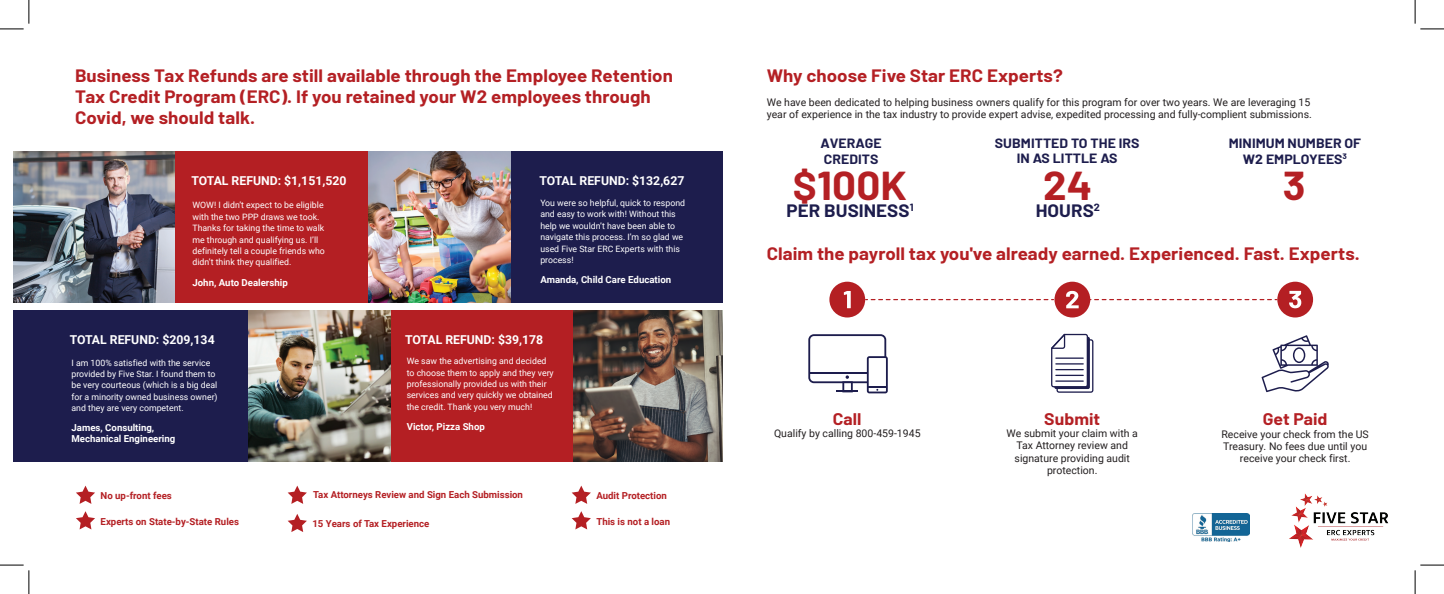
<style>
.page{position:relative;width:1444px;height:594px;background:#fff}
.page>*{position:absolute;margin:0;border:0;box-sizing:border-box;transform-origin:0 0}
.t1{font:700 39.38px "Barlow";letter-spacing:.005em;color:#b42024;scale:1.07 1}
.t2{font:700 17.5px/21px "Barlow";letter-spacing:.005em;color:#b42024;scale:1.07 1}
.t3{font:700 17.5px "Barlow";letter-spacing:.005em;color:#1d1d4d;scale:1.07 1}
.t4{font:700 16.45px "Barlow";letter-spacing:.005em;color:#b42024;scale:1.07 1}
.t5{font:700 13.12px/15.8px "Barlow";letter-spacing:.005em;color:#1d1d4d;text-align:center;scale:1.07 1}
.t6{font:700 12.25px "Roboto";color:#fff}
.t7{font:10.5px/12.2px "Roboto";color:#231f20;text-align:center}
.t8{font:700 9.62px "Roboto";color:#b41f23}
.t9{font:700 9.62px/10.5px "Roboto";color:#fff}
.t10{font:8.75px/11.4px "Roboto";color:#fff}
</style>
<div class="page">
<img style="left:1289px;top:493px;width:100px;height:55px">
<img style="left:1192px;top:513px;width:57px;height:28px">
<svg style="left:808px;top:334px;width:80px;height:59px"></svg>
<svg style="left:1051px;top:333px;width:42px;height:59px"></svg>
<div style="left:829px;top:281px;width:36px;height:36px;background:#b41f23;border-radius:50%"></div>
<svg style="left:844px;top:291px;width:7px;height:17px"></svg>
<div style="left:1054px;top:281px;width:36px;height:36px;background:#b41f23;border-radius:50%"></div>
<svg style="left:1066px;top:291px;width:12px;height:17px"></svg>
<svg style="left:865px;top:299px;width:188px;height:1px"></svg>
<svg style="left:1090px;top:299px;width:187px;height:1px"></svg>
<div style="left:1277px;top:281px;width:36px;height:36px;background:#b41f23;border-radius:50%"></div>
<svg style="left:1289px;top:291px;width:12px;height:17px"></svg>
<svg style="left:1261px;top:335px;width:68px;height:57px"></svg>
<div style="left:137px;top:151px;width:236px;height:151px;background:#b41f23"></div>
<div style="left:481px;top:151px;width:241px;height:151px;background:#1d1d4d"></div>
<img style="left:13px;top:151px;width:162px;height:151px">
<img style="left:368px;top:151px;width:142px;height:151px">
<div style="left:13px;top:310px;width:252px;height:151px;background:#1d1d4d"></div>
<div style="left:372px;top:310px;width:236px;height:151px;background:#b41f23"></div>
<img style="left:248px;top:310px;width:142px;height:151px">
<img style="left:573px;top:310px;width:149px;height:151px">
<svg style="left:288px;top:485px;width:19px;height:18px"></svg>
<svg style="left:288px;top:514px;width:19px;height:17px"></svg>
<svg style="left:572px;top:485px;width:19px;height:18px"></svg>
<svg style="left:572px;top:511px;width:19px;height:18px"></svg>
<svg style="left:76px;top:485px;width:19px;height:18px"></svg>
<svg style="left:76px;top:511px;width:19px;height:18px"></svg>
<svg style="left:0;top:0;width:30px;height:30px"></svg>
<svg style="left:0;top:564px;width:30px;height:29px"></svg>
<svg style="left:1414px;top:0;width:30px;height:30px"></svg>
<svg style="left:1414px;top:564px;width:30px;height:29px"></svg>
<h2 class="t2" style="left:75px;top:64px;width:560px">Business Tax Refunds are still available through the Employee Retention<br>Tax Credit Program (ERC). If you retained your W2 employees through<br>Covid, we should talk.</h2>
<h3 class="t6" style="left:191px;top:172px;width:156px">TOTAL REFUND: $1,151,520</h3>
<h3 class="t6" style="left:539px;top:172px;width:146px">TOTAL REFUND: $132,627</h3>
<p class="t10" style="left:192px;top:199px;width:134px">WOW! I didn’t expect to be eligible with the two PPP draws we took.<br>Thanks for taking the time to walk me through and qualifying us. I’ll definitely tell a couple friends who didn’t think they qualified.</p>
<p class="t9" style="left:192px;top:276px;width:97px">John, Auto Dealership</p>
<h3 class="t6" style="left:70px;top:330px;width:146px">TOTAL REFUND: $209,134</h3>
<p class="t10" style="left:71px;top:356px;width:148px">I am 100% satisfied with the service provided by Five Star. I found them to be very courteous (which is a big deal for a minority owned business owner) and they are very competent.</p>
<p class="t9" style="left:71px;top:422px;width:105px">James, Consulting,<br>Mechanical Engineering</p>
<p class="t10" style="left:540px;top:197px;width:146px">You were so helpful, quick to respond and easy to work with! Without this help we wouldn’t have been able to navigate this process. I’m so glad we used Five Star ERC Experts with this process!</p>
<p class="t9" style="left:540px;top:274px;width:132px">Amanda, Child Care Education</p>
<h3 class="t6" style="left:405px;top:330px;width:139px">TOTAL REFUND: $39,178</h3>
<p class="t10" style="left:407px;top:355px;width:149px">We saw the advertising and decided to choose them to apply and they very professionally provided us with their services and very quickly we obtained the credit. Thank you very much!</p>
<p class="t9" style="left:407px;top:420px;width:80px">Victor, Pizza Shop</p>
<p class="t8" style="left:101px;top:488px;width:73px">No up-front fees</p>
<p class="t8" style="left:101px;top:514px;width:140px">Experts on State-by-State Rules</p>
<p class="t8" style="left:313px;top:487px;width:211px">Tax Attorneys Review and Sign Each Submission</p>
<p class="t8" style="left:312px;top:517px;width:119px">15 Years of Tax Experience</p>
<p class="t8" style="left:596px;top:488px;width:72px">Audit Protection</p>
<p class="t8" style="left:596px;top:514px;width:75px">This is not a loan</p>
<h2 class="t2" style="left:767px;top:64px;width:278px">Why choose Five Star ERC Experts?</h2>
<p class="t7" style="left:767px;top:95px;width:547px;text-align:left">We have been dedicated to helping business owners qualify for this program for over two years. We are leveraging 15 year of experience in the tax industry to provide expert advise, expedited processing and fully-complient submissions.</p>
<h3 class="t5" style="left:995px;top:134px;width:137px">SUBMITTED TO THE IRS<br>IN AS LITTLE AS</h3>
<h3 class="t5" style="left:820px;top:134px;width:59px;text-align:left">AVERAGE<br>CREDITS</h3>
<h3 class="t5" style="left:1229px;top:134px;width:125px">MINIMUM NUMBER OF<br>W2 EMPLOYEES<sup>3</sup></h3>
<h1 class="t1" style="left:793px;top:157px;width:108px">$100K</h1>
<h2 class="t3" style="left:1036px;top:198px;width:61px">HOURS<sup>2</sup></h2>
<h1 class="t1" style="left:1043px;top:157px;width:47px">24</h1>
<h1 class="t1" style="left:1282px;top:157px;width:23px">3</h1>
<h2 class="t3" style="left:786px;top:198px;width:120px">PER BUSINESS<sup>1</sup></h2>
<h2 class="t2" style="left:767px;top:242px;width:556px">Claim the payroll tax you've already earned. Experienced. Fast. Experts.</h2>
<h3 class="t4" style="left:833px;top:406px;width:28px">Call</h3>
<p class="t7" style="left:774px;top:426px;width:148px">Qualify by calling 800-459-1945</p>
<h3 class="t4" style="left:1044px;top:406px;width:54px">Submit</h3>
<p class="t7" style="left:1006px;top:426px;width:133px">We submit your claim with a<br>Tax Attorney review and signature providing audit protection.</p>
<h3 class="t4" style="left:1263px;top:407px;width:62px">Get Paid</h3>
<p class="t7" style="left:1221px;top:427px;width:149px">Receive your check from the US<br>Treasury. No fees due until you receive your check first.</p>
</div>
